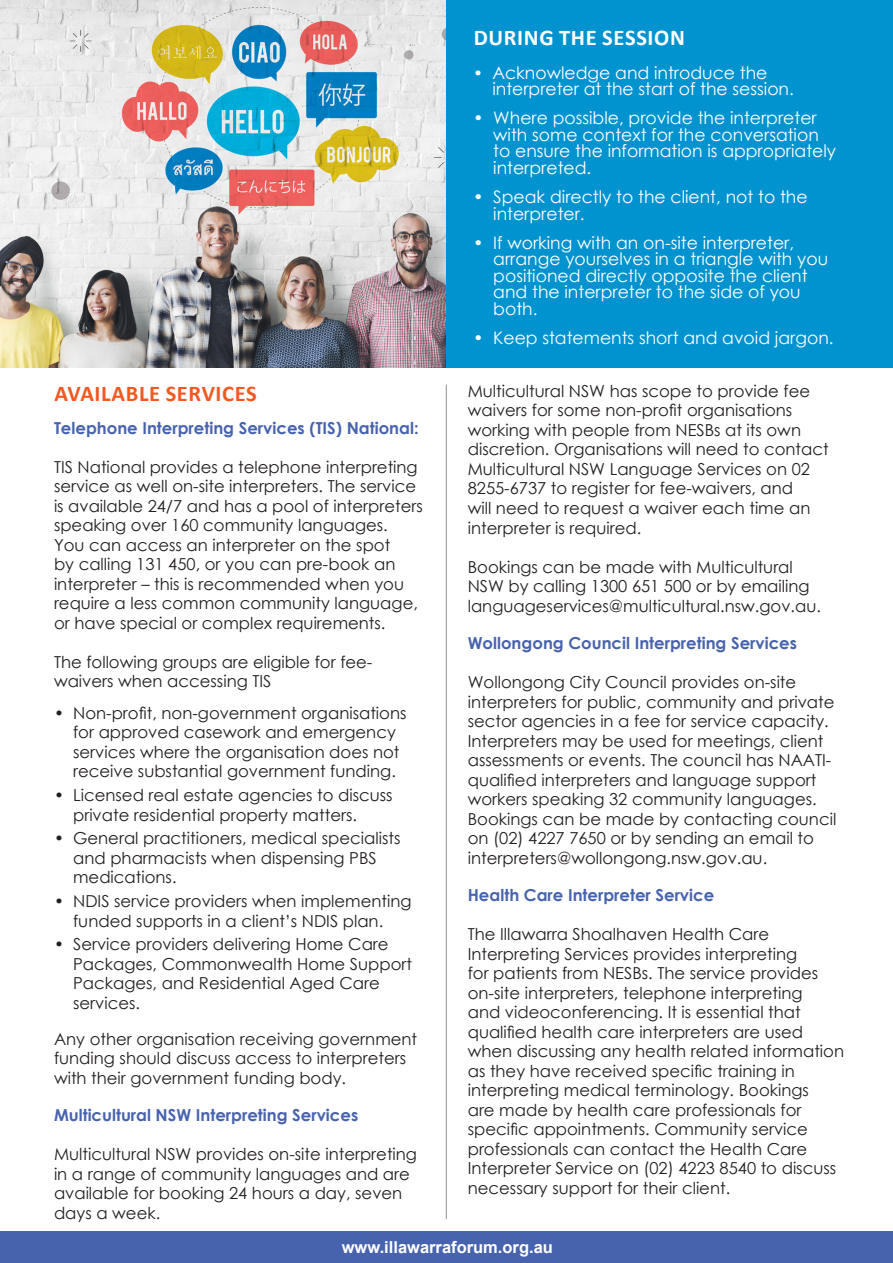
<style>
.page{position:relative;width:893px;height:1263px;background:#fff}
.page>*{position:absolute;margin:0;border:0;box-sizing:border-box;transform-origin:0 0}
.Headings_Terms{font:700 22.5px "Calibri";letter-spacing:.03em;color:#f15921}
.Headings_Terms-2{font:700 22.5px "Calibri";letter-spacing:.03em;color:#fff}
.t1{font:17.25px/16.5px "Century Gothic";color:#fff}
.t2{font:16.5px/19.5px "Century Gothic";color:#231f20}
.Sub_Heading{font:700 16.5px "Century Gothic";color:#4863ae}
.t3{font:700 16.5px "Arial";color:#fff}
.s1{font-size:16.5px}
</style>
<div class="page">
<img style="left:0;top:0;width:446px;height:368px">
<div style="left:446px;top:0;width:447px;height:368px;background:#0093d0"></div>
<hr style="left:446px;top:385px;width:1px;height:834px;background:#231f20">
<div style="left:0;top:1231px;width:893px;height:32px;background:#4863ae"></div>
<p class="Headings_Terms" style="left:54px;top:378px;width:204px">AVAILABLE SERVICES</p>
<p class="Sub_Heading" style="left:54px;top:415px;width:366px">Telephone Interpreting Services (TIS) National:</p>
<p class="t2" style="left:54px;top:457px;width:370px">TIS National provides a telephone interpreting service as well on-site interpreters. The service is available 24/7 and has a pool of interpreters speaking over 160 community languages.<br>You can access an interpreter on the spot<br>by calling 131 450, or you can pre-book an interpreter – this is recommended when you require a less common community language, or have special or complex requirements.</p>
<p class="t2" style="left:54px;top:652px;width:320px">The following groups are eligible for fee&shy;waivers when accessing TIS</p>
<p class="t2" style="left:73px;top:703px;width:335px;text-indent:-19px">• Non-profit, non-government organisations for approved casework and emergency services where the organisation does not receive substantial government funding.</p>
<p class="t2" style="left:73px;top:785px;width:321px;text-indent:-19px">• Licensed real estate agencies to discuss private residential property matters.</p>
<p class="t2" style="left:73px;top:828px;width:329px;text-indent:-19px">• General practitioners, medical specialists and pharmacists when dispensing PBS medications.</p>
<p class="t2" style="left:54px;top:891px;width:359px;text-align:center">• NDIS service providers when implementing funded supports in a client’s NDIS plan.</p>
<p class="t2" style="left:73px;top:934px;width:340px;text-indent:-19px">• Service providers delivering Home Care<br>Packages, Commonwealth Home Support<br>Packages, and Residential Aged Care services.</p>
<p class="t2" style="left:54px;top:1028px;width:365px">Any other organisation receiving government funding should discuss access to interpreters with their government funding body.</p>
<p class="Sub_Heading" style="left:54px;top:1102px;width:306px">Multicultural NSW Interpreting Services</p>
<p class="t2" style="left:54px;top:1144px;width:365px">Multicultural NSW provides on-site interpreting in a range of community languages and are available for booking 24 hours a day, seven days a week.</p>
<p class="Headings_Terms-2" style="left:474px;top:22px;width:213px">DURING THE SESSION</p>
<p class="t1" style="left:492px;top:64px;width:303px;text-indent:-19px"><span class="s1">•</span> Acknowledge and introduce the interpreter at the start of the session.</p>
<p class="t1" style="left:493px;top:110px;width:344px;text-indent:-20px">• Where possible, provide the interpreter with some context for the conversation to ensure the information is appropriately interpreted.</p>
<p class="t1" style="left:493px;top:188px;width:316px;text-indent:-20px">• Speak directly to the client, not to the interpreter.</p>
<p class="t1" style="left:493px;top:234px;width:337px;text-indent:-20px">• If working with an on-site interpreter, arrange yourselves in a triangle with you positioned directly opposite the client and the interpreter to the side of you both.</p>
<p class="t1" style="left:473px;top:329px;width:362px">• Keep statements short and avoid jargon.</p>
<p class="t2" style="left:468px;top:381px;width:362px">Multicultural NSW has scope to provide fee waivers for some non-profit organisations working with people from NESBs at its own discretion. Organisations will need to contact Multicultural NSW Language Services on 02<br>8255-6737 to register for fee-waivers, and<br>will need to request a waiver each time an interpreter is required.</p>
<p class="t2" style="left:468px;top:556px;width:355px">Bookings can be made with Multicultural<br>NSW by calling 1300 651 500 or by emailing languageservices@multicultural.nsw.gov.au.</p>
<p class="Sub_Heading" style="left:468px;top:630px;width:331px">Wollongong Council Interpreting Services</p>
<p class="t2" style="left:468px;top:672px;width:368px">Wollongong City Council provides on-site interpreters for public, community and private sector agencies in a fee for service capacity.<br>Interpreters may be used for meetings, client assessments or events. The council has NAATI&shy;qualified interpreters and language support workers speaking 32 community languages.</p>
<p class="t2" style="left:468px;top:808px;width:370px">Bookings can be made by contacting council on (02) 4227 7650 or by sending an email to interpreters@wollongong.nsw.gov.au.</p>
<p class="Sub_Heading" style="left:468px;top:882px;width:248px">Health Care Interpreter Service</p>
<p class="t2" style="left:468px;top:924px;width:378px">The Illawarra Shoalhaven Health Care Interpreting Services provides interpreting<br>for patients from NESBs. The service provides on-site interpreters, telephone interpreting<br>and videoconferencing. It is essential that qualified health care interpreters are used when discussing any health related information as they have received specific training in interpreting medical terminology. Bookings<br>are made by health care professionals for specific appointments. Community service professionals can contact the Health Care Interpreter Service on (02) 4223 8540 to discuss necessary support for their client.</p>
<p class="t3" style="left:342px;top:1236px;width:213px">www.illawarraforum.org.au</p>
</div>
